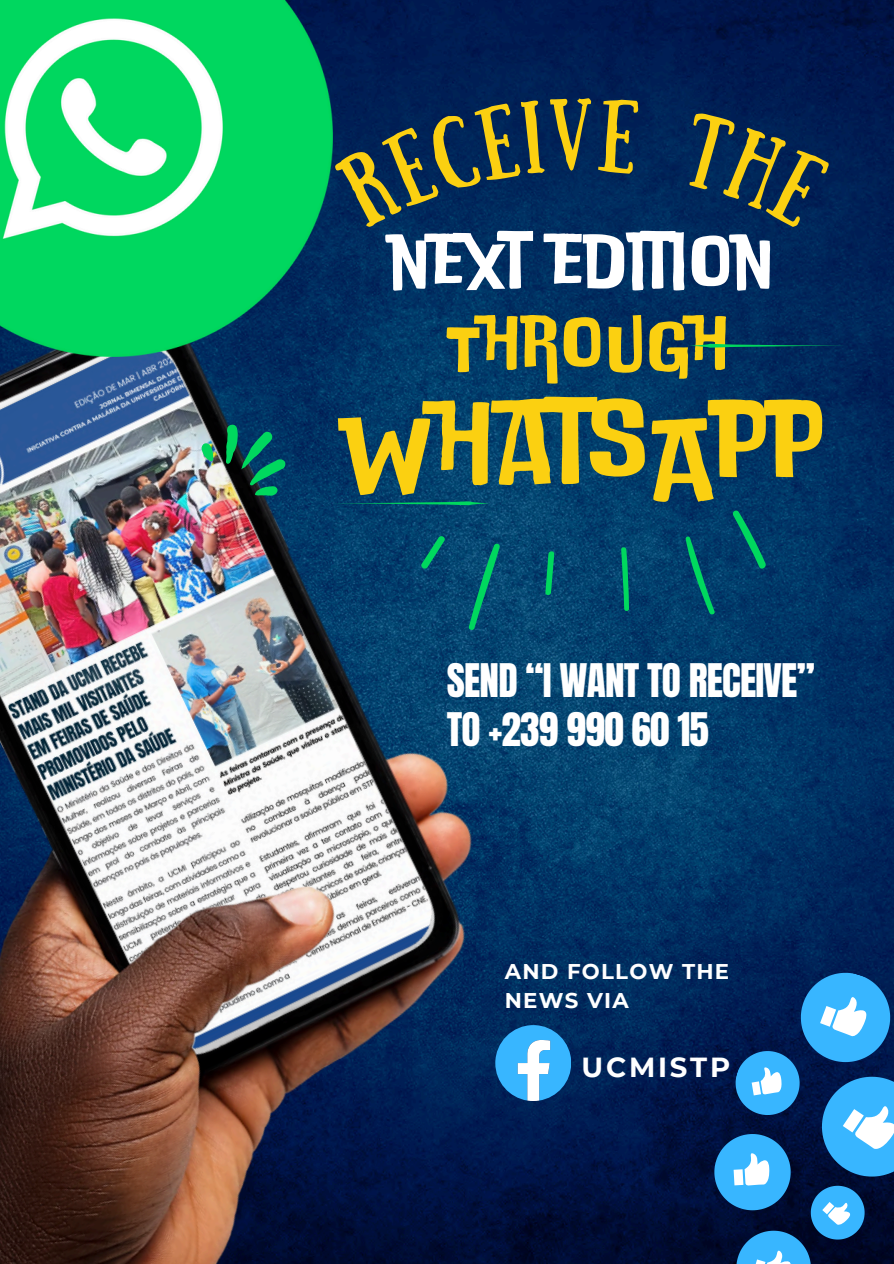
<style>
.page{position:relative;width:894px;height:1264px;background:#fff}
.page>*{position:absolute;margin:0;border:0;box-sizing:border-box;transform-origin:0 0}
.t1{font:111px "Do Ub Le Ba Ss";letter-spacing:.045em;color:#fbd011}
.t2{font:73.65px "Do Ub Le Ba Ss";letter-spacing:.045em;color:#fff}
.t3{font:72.15px "Do Ub Le Ba Ss";letter-spacing:.045em;color:#fbd011}
.t4{font:39.3px/48.3px "Anton";letter-spacing:-.02em;color:#fff}
.t5{font:700 27.6px "Montserrat";letter-spacing:.1em;color:#fff}
.t6{font:700 21.3px/29.2px "Montserrat";letter-spacing:.06em;color:#fff}
</style>
<div class="page">
<img style="left:332px;top:0;width:561px;height:961px">
<img style="left:0;top:158px;width:803px;height:1105px">
<img style="left:197px;top:421px;width:90px;height:83px">
<svg style="left:333px;top:501px;width:156px;height:4px"></svg>
<svg style="left:688px;top:344px;width:157px;height:4px"></svg>
<svg style="left:731px;top:508px;width:36px;height:63px;background:#005766"></svg>
<svg style="left:620px;top:546px;width:9px;height:66px"></svg>
<svg style="left:545px;top:550px;width:9px;height:46px"></svg>
<svg style="left:468px;top:542px;width:32px;height:89px;background:#05656f"></svg>
<svg style="left:419px;top:534px;width:27px;height:36px"></svg>
<svg style="left:685px;top:536px;width:30px;height:79px;background:#015b68"></svg>
<img style="left:0;top:0;width:332px;height:356px">
<svg style="left:495px;top:1025px;width:75px;height:75px"></svg>
<svg style="left:704px;top:961px;width:189px;height:302px;background:#245c90"></svg>
<svg style="left:332px;top:97px;width:306px;height:132px;background:#00265a"></svg>
<svg style="left:676px;top:110px;width:154px;height:119px;background:#002458"></svg>
<p class="t2" style="left:391px;top:221px;width:383px">NEXT EDITION</p>
<p class="t3" style="left:445px;top:303px;width:284px">THROUGH</p>
<h3 class="t1" style="left:339px;top:382px;width:485px">WHATSAPP</h3>
<p class="t4" style="left:446px;top:657px;width:369px">SEND “I WANT TO RECEIVE”<br>TO +239 990 60 15</p>
<p class="t6" style="left:504px;top:956px;width:226px">AND FOLLOW THE<br>NEWS VIA</p>
<p class="t5" style="left:581px;top:1050px;width:150px">UCMISTP</p>
</div>
